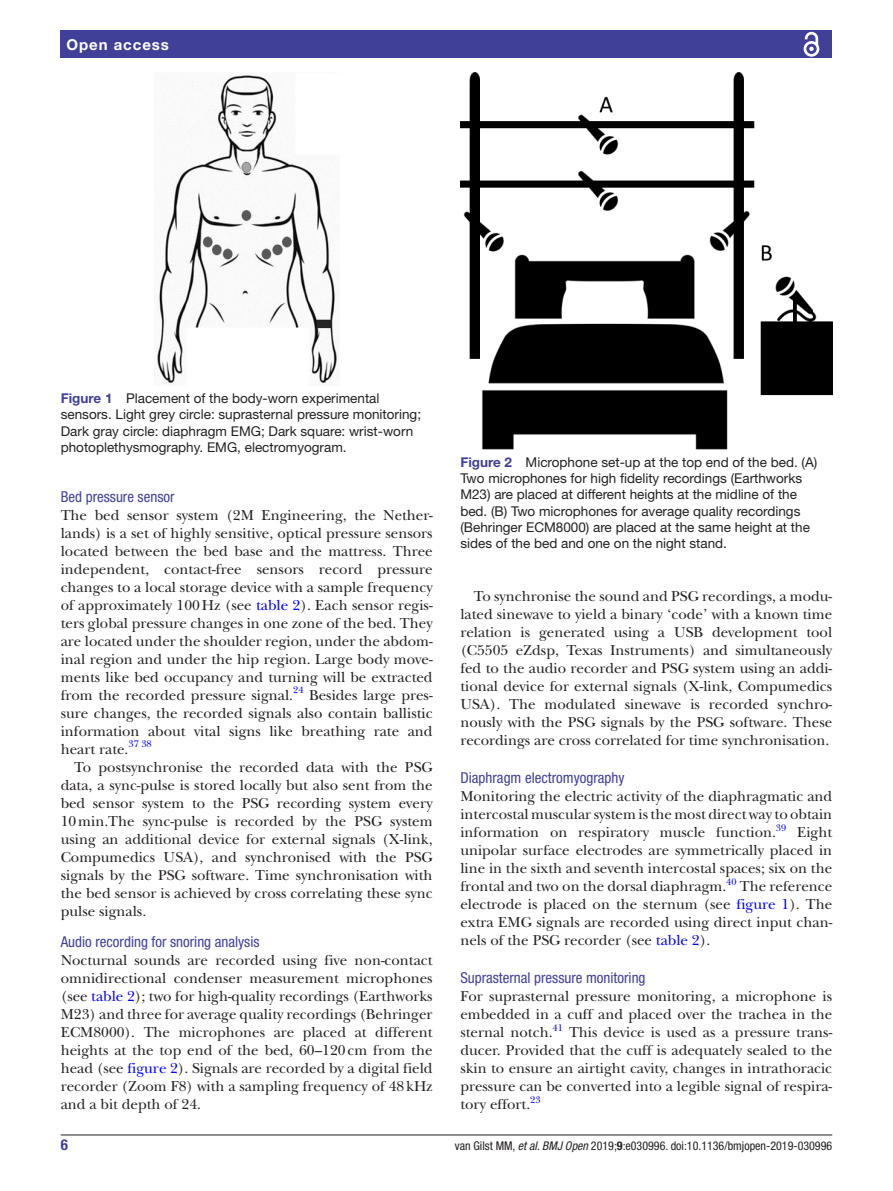
<style>
.page{position:relative;width:893px;height:1191px;background:#fff}
.page>*{position:absolute;margin:0;border:0;box-sizing:border-box;transform-origin:0 0}
.t1{font:15px/18px "New Baskerville";color:#231f20;text-align:justify}
.t2{font:condensed 15px "Helvetica Neue LT Std";color:#414099}
.t3{font:700 15px "Helvetica Neue LT Std";letter-spacing:.065em;color:#fff}
.t4{font:700 condensed 15px "Helvetica Neue LT Std";color:#414099}
.t5{font:13.5px/16.2px "Helvetica Neue LT Std";color:#231f20}
.t6{font:condensed 12px "Helvetica Neue LT Std";color:#231f20}
.t7{font:9.9px "New Baskerville";color:#00f}
.s1{font-weight:700;color:#414099}
.s2{color:#00f}
.s3{font-style:italic}
.s4{font-weight:700}
</style>
<div class="page">
<hr style="left:61px;top:1134px;width:771px;height:1px;background:#231f20">
<div style="left:61px;top:31px;width:771px;height:27px;background:#414099"></div>
<svg style="left:803px;top:31px;width:17px;height:26px"></svg>
<img style="left:156px;top:74px;width:183px;height:311px">
<img style="left:460px;top:73px;width:372px;height:376px">
<p class="t3" style="left:66px;top:35px;width:104px">Open access</p>
<p class="t5" style="left:61px;top:390px;width:362px"><span class="s1">Figure 1</span> Placement of the body-worn experimental sensors. Light grey circle: suprasternal pressure monitoring; Dark gray circle: diaphragm EMG; Dark square: wrist-worn photoplethysmography. EMG, electromyogram.</p>
<p class="t2" style="left:61px;top:487px;width:115px">Bed pressure sensor</p>
<p class="t1" style="left:61px;top:506px;width:373px">The bed sensor system (2M Engineering, the Nether&shy;lands) is a set of highly sensitive, optical pressure sensors located between the bed base and the mattress. Three independent, contact-free sensors record pressure changes to a local storage device with a sample frequency of approximately 100Hz (see <span class="s2">table 2</span>). Each sensor regis&shy;ters global pressure changes in one zone of the bed. They are located under the shoulder region, under the abdom&shy;inal region and under the hip region. Large body move&shy;ments like bed occupancy and turning will be extracted from the recorded pressure signal.<sup>24</sup> Besides large pres&shy;sure changes, the recorded signals also contain ballistic information about vital signs like breathing rate and heart rate.</p>
<p class="t7" style="left:129px;top:738px;width:25px">37 38</p>
<p class="t1" style="left:61px;top:758px;width:373px;text-indent:14px">To postsynchronise the recorded data with the PSG data, a sync-pulse is stored locally but also sent from the bed sensor system to the PSG recording system every 10min.The sync-pulse is recorded by the PSG system using an additional device for external signals (X-link, Compumedics USA), and synchronised with the PSG signals by the PSG software. Time synchronisation with the bed sensor is achieved by cross correlating these sync pulse signals.</p>
<p class="t2" style="left:61px;top:933px;width:200px">Audio recording for snoring analysis</p>
<p class="t1" style="left:61px;top:951px;width:373px">Nocturnal sounds are recorded using five non-contact omnidirectional condenser measurement microphones (see <span class="s2">table 2</span>); two for high-quality recordings (Earthworks M23) and three for average quality recordings (Behringer ECM8000). The microphones are placed at different heights at the top end of the bed, 60–120cm from the head (see <span class="s2">figure 2</span>). Signals are recorded by a digital field recorder (Zoom F8) with a sampling frequency of 48kHz and a bit depth of 24.</p>
<p class="t5" style="left:460px;top:454px;width:358px"><span class="s1">Figure 2</span> Microphone set-up at the top end of the bed. (A)<br>Two microphones for high fidelity recordings (Earthworks M23) are placed at different heights at the midline of the bed. (B) Two microphones for average quality recordings (Behringer ECM8000) are placed at the same height at the sides of the bed and one on the night stand.</p>
<p class="t1" style="left:460px;top:587px;width:373px;text-indent:14px">To synchronise the sound and PSG recordings, a modu&shy;lated sinewave to yield a binary ‘code’ with a known time relation is generated using a USB development tool (C5505 eZdsp, Texas Instruments) and simultaneously fed to the audio recorder and PSG system using an addi&shy;tional device for external signals (X-link, Compumedics USA). The modulated sinewave is recorded synchro&shy;nously with the PSG signals by the PSG software. These recordings are cross correlated for time synchronisation.</p>
<p class="t2" style="left:460px;top:769px;width:166px">Diaphragm electromyography</p>
<p class="t1" style="left:460px;top:787px;width:373px">Monitoring the electric activity of the diaphragmatic and intercostal muscular system is the most direct way to obtain information on respiratory muscle function.<sup>39</sup></p>
<p class="t1" style="left:460px;top:823px;width:373px;text-indent:337px">Eight unipolar surface electrodes are symmetrically placed in line in the sixth and seventh intercostal spaces; six on the frontal and two on the dorsal diaphragm.</p>
<p class="t7" style="left:726px;top:875px;width:12px">40</p>
<p class="t1" style="left:460px;top:877px;width:373px;text-indent:279px">The reference electrode is placed on the sternum (see <span class="s2">figure 1</span>). The extra EMG signals are recorded using direct input chan&shy;nels of the PSG recorder (see <span class="s2">table 2</span>).</p>
<p class="t2" style="left:460px;top:969px;width:187px">Suprasternal pressure monitoring</p>
<p class="t1" style="left:460px;top:987px;width:373px">For suprasternal pressure monitoring, a microphone is embedded in a cuff and placed over the trachea in the sternal notch.<sup>41</sup> This device is used as a pressure trans&shy;ducer. Provided that the cuff is adequately sealed to the skin to ensure an airtight cavity, changes in intrathoracic pressure can be converted into a legible signal of respira&shy;tory effort.<sup>23</sup></p>
<p class="t4" style="left:61px;top:1135px;width:9px">6</p>
<p class="t6" style="left:455px;top:1138px;width:379px">van Gilst MM, <span class="s3">et al</span>. <span class="s3">BMJ Open</span> 2019;<span class="s4">9</span>:e030996. doi:10.1136/bmjopen-2019-030996</p>
</div>
